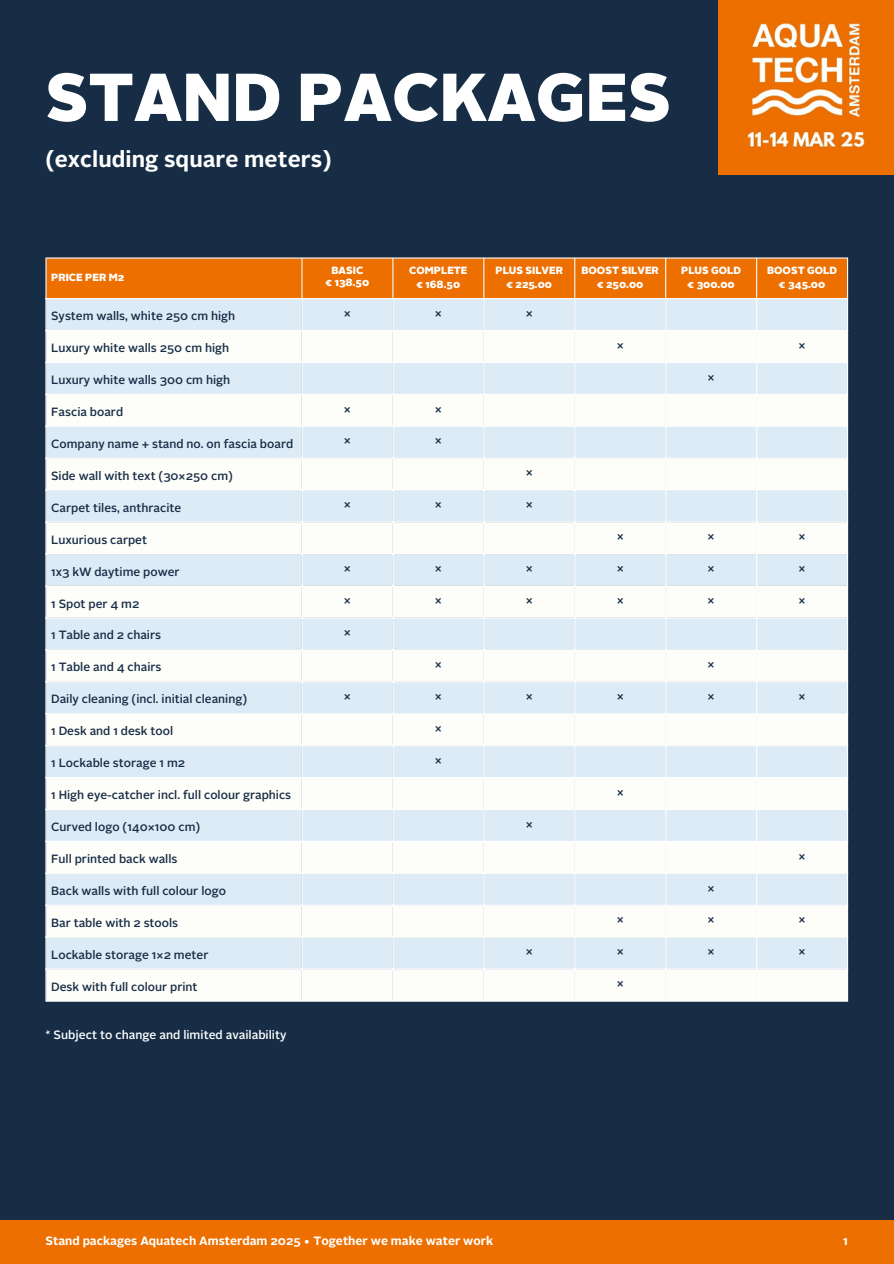
<style>
.page{position:relative;width:894px;height:1264px;background:#fff}
.page>*{position:absolute;margin:0;border:0;box-sizing:border-box;transform-origin:0 0}
.t1{font:900 67.5px "Alright Sans";color:#fff}
.t2{font:700 22.5px "Alright Sans";letter-spacing:.005em;color:#fff}
.t3{font:500 12px "Alright Sans";color:#172d46}
.t4{font:700 12px "Alright Sans";color:#fff}
.t5{font:500 12px "Alright Sans";color:#fff}
.t6{font:900 10.5px "Alright Sans";color:#fff}
</style>
<div class="page">
<div style="left:0;top:0;width:893px;height:1263px;background:#172d46"></div>
<img style="left:718px;top:0;width:175px;height:175px">
<div style="left:47px;top:259px;width:799px;height:39px;background:#ed6f00"></div>
<div style="left:47px;top:299px;width:799px;height:31px;background:#ddebf7"></div>
<svg style="left:47px;top:331px;width:799px;height:669px;background:#edf4f8"></svg>
<hr style="left:45px;top:259px;width:2px;height:741px;background:#fff">
<hr style="left:301px;top:259px;width:1px;height:741px;background:#fff">
<hr style="left:392px;top:259px;width:1px;height:741px;background:#fff">
<hr style="left:483px;top:259px;width:1px;height:741px;background:#fff">
<hr style="left:574px;top:259px;width:1px;height:741px;background:#fff">
<hr style="left:665px;top:259px;width:1px;height:741px;background:#fff">
<hr style="left:755px;top:259px;width:2px;height:741px;background:#fff">
<hr style="left:846px;top:259px;width:1px;height:741px;background:#fff">
<hr style="left:45px;top:257px;width:802px;height:2px;background:#fff">
<hr style="left:45px;top:298px;width:802px;height:1px;background:#fff">
<hr style="left:45px;top:330px;width:802px;height:1px;background:#fff">
<hr style="left:45px;top:362px;width:802px;height:1px;background:#fff">
<hr style="left:45px;top:394px;width:802px;height:1px;background:#fff">
<hr style="left:45px;top:426px;width:802px;height:1px;background:#fff">
<hr style="left:45px;top:457px;width:802px;height:2px;background:#fff">
<hr style="left:45px;top:489px;width:802px;height:2px;background:#fff">
<hr style="left:45px;top:521px;width:802px;height:1px;background:#fff">
<hr style="left:45px;top:553px;width:802px;height:1px;background:#fff">
<hr style="left:45px;top:585px;width:802px;height:1px;background:#fff">
<hr style="left:45px;top:617px;width:802px;height:1px;background:#fff">
<hr style="left:45px;top:649px;width:802px;height:1px;background:#fff">
<hr style="left:45px;top:681px;width:802px;height:1px;background:#fff">
<hr style="left:45px;top:713px;width:802px;height:1px;background:#fff">
<hr style="left:45px;top:745px;width:802px;height:1px;background:#fff">
<hr style="left:45px;top:777px;width:802px;height:1px;background:#fff">
<hr style="left:45px;top:809px;width:802px;height:1px;background:#fff">
<hr style="left:45px;top:840px;width:802px;height:2px;background:#fff">
<hr style="left:45px;top:872px;width:802px;height:2px;background:#fff">
<hr style="left:45px;top:904px;width:802px;height:1px;background:#fff">
<hr style="left:45px;top:936px;width:802px;height:1px;background:#fff">
<hr style="left:45px;top:968px;width:802px;height:1px;background:#fff">
<hr style="left:45px;top:1000px;width:802px;height:1px;background:#fff">
<div style="left:0;top:1219px;width:893px;height:44px;background:#ed6f00"></div>
<p class="t1" style="left:45px;top:70px;width:627px">STAND PACKAGES</p>
<p class="t2" style="left:45px;top:150px;width:287px">(excluding square meters)</p>
<p class="t6" style="left:51px;top:272px;width:75px">PRICE PER M2</p>
<p class="t6" style="left:331px;top:266px;width:33px">BASIC</p>
<p class="t6" style="left:325px;top:278px;width:45px">€ 138.50</p>
<p class="t6" style="left:409px;top:265px;width:60px">COMPLETE</p>
<p class="t6" style="left:416px;top:279px;width:45px">€ 168.50</p>
<p class="t6" style="left:495px;top:265px;width:69px">PLUS SILVER</p>
<p class="t6" style="left:506px;top:279px;width:47px">€ 225.00</p>
<p class="t6" style="left:581px;top:265px;width:79px">BOOST SILVER</p>
<p class="t6" style="left:597px;top:279px;width:48px">€ 250.00</p>
<p class="t6" style="left:681px;top:265px;width:61px">PLUS GOLD</p>
<p class="t6" style="left:687px;top:279px;width:49px">€ 300.00</p>
<p class="t6" style="left:767px;top:265px;width:71px">BOOST GOLD</p>
<p class="t6" style="left:778px;top:279px;width:48px">€ 345.00</p>
<p class="t3" style="left:51px;top:311px;width:186px">System walls, white 250 cm high</p>
<p class="t3" style="left:344px;top:307px;width:9px">×</p>
<p class="t3" style="left:434px;top:307px;width:9px">×</p>
<p class="t3" style="left:525px;top:307px;width:9px">×</p>
<p class="t3" style="left:51px;top:343px;width:180px">Luxury white walls 250 cm high</p>
<p class="t3" style="left:616px;top:339px;width:9px">×</p>
<p class="t3" style="left:798px;top:339px;width:9px">×</p>
<p class="t3" style="left:51px;top:375px;width:180px">Luxury white walls 300 cm high</p>
<p class="t3" style="left:707px;top:371px;width:9px">×</p>
<p class="t3" style="left:51px;top:407px;width:74px">Fascia board</p>
<p class="t3" style="left:344px;top:403px;width:9px">×</p>
<p class="t3" style="left:434px;top:403px;width:9px">×</p>
<p class="t3" style="left:51px;top:439px;width:243px">Company name + stand no. on fascia board</p>
<p class="t3" style="left:344px;top:435px;width:9px">×</p>
<p class="t3" style="left:434px;top:435px;width:9px">×</p>
<p class="t3" style="left:51px;top:470px;width:183px">Side wall with text (30×250 cm)</p>
<p class="t3" style="left:525px;top:467px;width:9px">×</p>
<p class="t3" style="left:51px;top:502px;width:132px">Carpet tiles, anthracite</p>
<p class="t3" style="left:344px;top:499px;width:9px">×</p>
<p class="t3" style="left:434px;top:499px;width:9px">×</p>
<p class="t3" style="left:525px;top:499px;width:9px">×</p>
<p class="t3" style="left:51px;top:534px;width:97px">Luxurious carpet</p>
<p class="t3" style="left:616px;top:531px;width:9px">×</p>
<p class="t3" style="left:707px;top:531px;width:9px">×</p>
<p class="t3" style="left:798px;top:531px;width:9px">×</p>
<p class="t3" style="left:51px;top:566px;width:130px">1x3 kW daytime power</p>
<p class="t3" style="left:344px;top:563px;width:9px">×</p>
<p class="t3" style="left:434px;top:563px;width:9px">×</p>
<p class="t3" style="left:525px;top:563px;width:9px">×</p>
<p class="t3" style="left:616px;top:563px;width:9px">×</p>
<p class="t3" style="left:707px;top:563px;width:9px">×</p>
<p class="t3" style="left:798px;top:563px;width:9px">×</p>
<p class="t3" style="left:51px;top:598px;width:90px">1 Spot per 4 m2</p>
<p class="t3" style="left:344px;top:595px;width:9px">×</p>
<p class="t3" style="left:434px;top:595px;width:9px">×</p>
<p class="t3" style="left:525px;top:595px;width:9px">×</p>
<p class="t3" style="left:616px;top:595px;width:9px">×</p>
<p class="t3" style="left:707px;top:595px;width:9px">×</p>
<p class="t3" style="left:798px;top:595px;width:9px">×</p>
<p class="t3" style="left:51px;top:630px;width:111px">1 Table and 2 chairs</p>
<p class="t3" style="left:344px;top:627px;width:9px">×</p>
<p class="t3" style="left:51px;top:662px;width:112px">1 Table and 4 chairs</p>
<p class="t3" style="left:434px;top:659px;width:9px">×</p>
<p class="t3" style="left:707px;top:659px;width:9px">×</p>
<p class="t3" style="left:51px;top:694px;width:197px">Daily cleaning (incl. initial cleaning)</p>
<p class="t3" style="left:344px;top:690px;width:9px">×</p>
<p class="t3" style="left:434px;top:690px;width:9px">×</p>
<p class="t3" style="left:525px;top:690px;width:9px">×</p>
<p class="t3" style="left:616px;top:690px;width:9px">×</p>
<p class="t3" style="left:707px;top:690px;width:9px">×</p>
<p class="t3" style="left:798px;top:690px;width:9px">×</p>
<p class="t3" style="left:51px;top:726px;width:123px">1 Desk and 1 desk tool</p>
<p class="t3" style="left:434px;top:722px;width:9px">×</p>
<p class="t3" style="left:51px;top:758px;width:135px">1 Lockable storage 1 m2</p>
<p class="t3" style="left:434px;top:754px;width:9px">×</p>
<p class="t3" style="left:51px;top:790px;width:241px">1 High eye-catcher incl. full colour graphics</p>
<p class="t3" style="left:616px;top:786px;width:9px">×</p>
<p class="t3" style="left:51px;top:822px;width:151px">Curved logo (140×100 cm)</p>
<p class="t3" style="left:525px;top:818px;width:9px">×</p>
<p class="t3" style="left:51px;top:853px;width:128px">Full printed back walls</p>
<p class="t3" style="left:798px;top:850px;width:9px">×</p>
<p class="t3" style="left:51px;top:885px;width:176px">Back walls with full colour logo</p>
<p class="t3" style="left:707px;top:882px;width:9px">×</p>
<p class="t3" style="left:51px;top:917px;width:129px">Bar table with 2 stools</p>
<p class="t3" style="left:616px;top:914px;width:9px">×</p>
<p class="t3" style="left:707px;top:914px;width:9px">×</p>
<p class="t3" style="left:798px;top:914px;width:9px">×</p>
<p class="t3" style="left:51px;top:949px;width:159px">Lockable storage 1×2 meter</p>
<p class="t3" style="left:525px;top:946px;width:9px">×</p>
<p class="t3" style="left:616px;top:946px;width:9px">×</p>
<p class="t3" style="left:707px;top:946px;width:9px">×</p>
<p class="t3" style="left:798px;top:946px;width:9px">×</p>
<p class="t3" style="left:51px;top:981px;width:148px">Desk with full colour print</p>
<p class="t3" style="left:616px;top:978px;width:9px">×</p>
<p class="t5" style="left:45px;top:1029px;width:242px">* Subject to change and limited availability</p>
<p class="t4" style="left:45px;top:1235px;width:449px">Stand packages Aquatech Amsterdam 2025 • Together we make water work</p>
<p class="t4" style="left:843px;top:1235px;width:6px">1</p>
</div>
